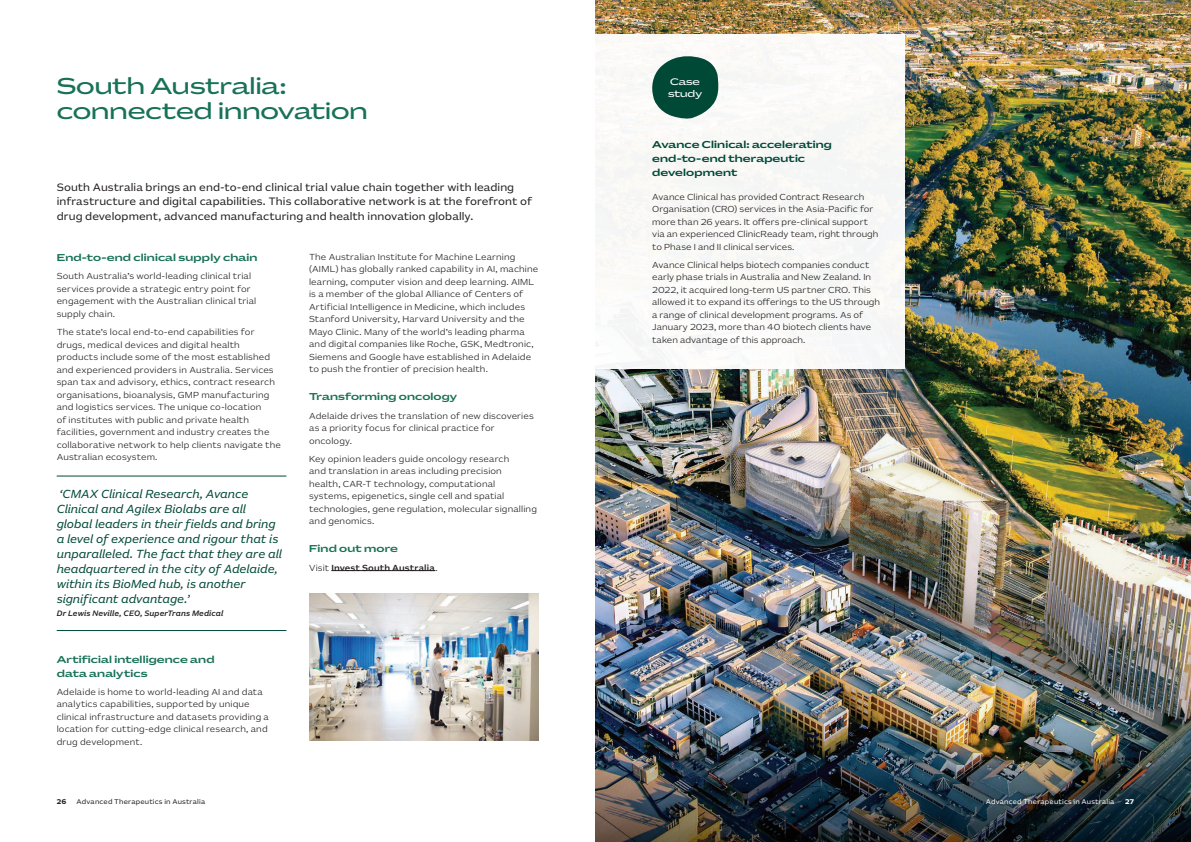
<style>
.page{position:relative;width:1191px;height:842px;background:#fff}
.page>*{position:absolute;margin:0;border:0;box-sizing:border-box;transform-origin:0 0}
._0_Title{font:23px/25px "AU Sans BETA Display";color:#187257}
._5_Short_Pullout__Da{font:italic 12px/15px "AU Sans BETA Text";color:#004937}
._2_Intro_-_space_aft{font:11px/14.9px "AU Sans BETA Text";letter-spacing:.005em;color:#231f20}
._3_Subheading_Mid_Gr{font:500 10px/14px "AU Sans BETA Display";letter-spacing:.015em;color:#187257}
._3_Subheading_Dark_G{font:500 10px/14px "AU Sans BETA Display";letter-spacing:.01em;color:#004937}
.t1{font:9.5px/12.4px "AU Sans BETA Display";letter-spacing:-.005em;color:#fff}
._4_Body_copy{font:300 9px/12.5px "AU Sans BETA Text";letter-spacing:.015em;color:#231f20}
._3_Small_Subheaing_D{font:300 9px/12.5px "AU Sans BETA Text";letter-spacing:.005em;color:#231f20}
._4_Body_copy-2{font:500 9px "AU Sans BETA Text";letter-spacing:.015em;color:#231f20}
._5_Short_Pullout__Da-2{font:italic 500 8px "AU Sans BETA Text";letter-spacing:.02em;color:#231f20}
.t2{font:7px "AU Sans BETA Text";letter-spacing:.025em;color:#231f20}
.Folio_R{font:7px "AU Sans BETA Text";letter-spacing:.025em;color:#fff}
.t3{font:700 7px "AU Sans BETA Text";color:#231f20}
.Page_No_R{font:700 7px "AU Sans BETA Text";color:#fff}
.s1{font-weight:300}
</style>
<div class="page">
<img style="left:595px;top:0;width:596px;height:726px">
<img style="left:595px;top:726px;width:596px;height:116px">
<hr style="left:57px;top:476px;width:229px;height:1px;background:#004937">
<hr style="left:57px;top:630px;width:229px;height:1px;background:#004937">
<hr style="left:331px;top:570px;width:104px;height:1px;background:#231f20">
<img style="left:310px;top:594px;width:228px;height:146px">
<div style="left:595px;top:34px;width:309px;height:335px;background:#f9f9f6"></div>
<svg style="left:652px;top:56px;width:67px;height:63px"></svg>
<p class="_0_Title" style="left:57px;top:74px;width:312px">South Australia: connected innovation</p>
<p class="_2_Intro_-_space_aft" style="left:57px;top:180px;width:477px">South Australia brings an end-to-end clinical trial value chain together with leading infrastructure and digital capabilities. This collaborative network is at the forefront of drug development, advanced manufacturing and health innovation globally.</p>
<p class="_3_Subheading_Mid_Gr" style="left:57px;top:251px;width:202px">End-to-end clinical supply chain</p>
<p class="_4_Body_copy" style="left:57px;top:270px;width:201px">South Australia’s world-leading clinical trial services provide a strategic entry point for engagement with the Australian clinical trial supply chain.</p>
<p class="_4_Body_copy" style="left:57px;top:326px;width:226px">The state’s local end-to-end capabilities for drugs, medical devices and digital health products include some of the most established and experienced providers in Australia. Services span tax and advisory, ethics, contract research organisations, bioanalysis, GMP manufacturing and logistics services. The unique co-location<br>of institutes with public and private health facilities, government and industry creates the collaborative network to help clients navigate the Australian ecosystem.</p>
<p class="_5_Short_Pullout__Da" style="left:57px;top:487px;width:227px">‘CMAX Clinical Research, Avance Clinical and Agilex Biolabs are all global leaders in their fields and bring a level of experience and rigour that is unparalleled. The fact that they are all headquartered in the city of Adelaide, within its BioMed hub, is another significant advantage.’</p>
<p class="_5_Short_Pullout__Da-2" style="left:57px;top:609px;width:168px">Dr Lewis Neville, CEO, SuperTrans Medical</p>
<p class="_3_Subheading_Mid_Gr" style="left:57px;top:652px;width:159px">Artificial intelligence and data analytics</p>
<p class="_4_Body_copy" style="left:57px;top:686px;width:214px">Adelaide is home to world-leading AI and data analytics capabilities, supported by unique clinical infrastructure and datasets providing a location for cutting-edge clinical research, and drug development.</p>
<p class="_4_Body_copy" style="left:309px;top:251px;width:231px">The Australian Institute for Machine Learning (AIML) has globally ranked capability in AI, machine learning, computer vision and deep learning. AIML is a member of the global Alliance of Centers of Artificial Intelligence in Medicine, which includes Stanford University, Harvard University and the Mayo Clinic. Many of the world’s leading pharma and digital companies like Roche, GSK, Medtronic, Siemens and Google have established in Adelaide to push the frontier of precision health.</p>
<p class="_3_Subheading_Mid_Gr" style="left:309px;top:390px;width:150px">Transforming oncology</p>
<p class="_4_Body_copy" style="left:309px;top:410px;width:226px">Adelaide drives the translation of new discoveries as a priority focus for clinical practice for oncology.</p>
<p class="_4_Body_copy" style="left:309px;top:453px;width:229px">Key opinion leaders guide oncology research<br>and translation in areas including precision<br>health, CAR-T technology, computational systems, epigenetics, single cell and spatial technologies, gene regulation, molecular signalling and genomics.</p>
<p class="_3_Subheading_Mid_Gr" style="left:309px;top:542px;width:90px">Find out more</p>
<p class="_4_Body_copy-2" style="left:309px;top:563px;width:130px"><span class="s1">Visit</span> Invest South Australia<span class="s1">.</span></p>
<p class="t1" style="left:668px;top:75px;width:36px">Case study</p>
<p class="_3_Subheading_Dark_G" style="left:652px;top:138px;width:181px">Avance Clinical: accelerating end-to-end therapeutic development</p>
<p class="_3_Small_Subheaing_D" style="left:652px;top:191px;width:228px">Avance Clinical has provided Contract Research Organisation (CRO) services in the Asia-Pacific for more than 26 years. It offers pre-clinical support via an experienced ClinicReady team, right through to Phase I and II clinical services.</p>
<p class="_3_Small_Subheaing_D" style="left:652px;top:259px;width:229px">Avance Clinical helps biotech companies conduct early phase trials in Australia and New Zealand. In 2022, it acquired long-term US partner CRO. This allowed it to expand its offerings to the US through a range of clinical development programs. As of January 2023, more than 40 biotech clients have taken advantage of this approach.</p>
<p class="t3" style="left:57px;top:798px;width:11px">26</p>
<p class="t2" style="left:77px;top:798px;width:130px">Advanced Therapeutics in Australia</p>
<p class="Folio_R" style="left:985px;top:798px;width:130px">Advanced Therapeutics in Australia</p>
<p class="Page_No_R" style="left:1125px;top:798px;width:11px">27</p>
</div>
